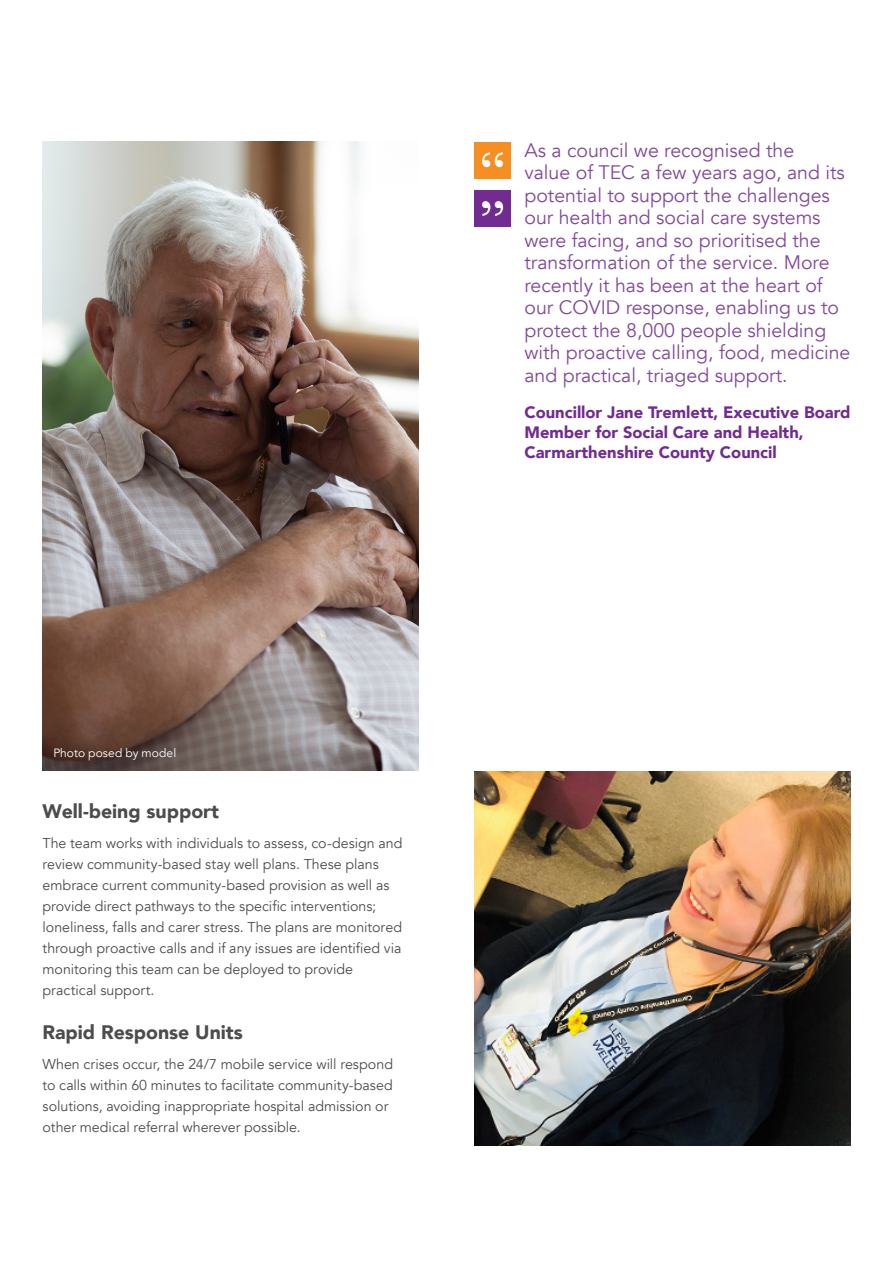
<style>
.page{position:relative;width:893px;height:1263px;background:#fff}
.page>*{position:absolute;margin:0;border:0;box-sizing:border-box;transform-origin:0 0}
._00_Quote{font:19.5px/22.5px "Avenir";color:#81489c}
._00_main_copy{font:900 19.5px "Avenir";color:#4b4c4d}
._00_Quote_signature{font:900 16.5px/19.8px "Avenir";color:#722b91}
._00_main_copy-2{font:14.25px/21px "Avenir";color:#4b4c4d}
._00_main_copy-3{font:12px "Avenir";letter-spacing:.005em;color:#fff}
</style>
<div class="page">
<img style="left:43px;top:142px;width:376px;height:629px">
<div style="left:474px;top:142px;width:37px;height:37px;background:#f68f22"></div>
<svg style="left:482px;top:152px;width:21px;height:15px"></svg>
<div style="left:474px;top:190px;width:37px;height:36px;background:#722b91"></div>
<svg style="left:482px;top:201px;width:21px;height:15px"></svg>
<img style="left:474px;top:771px;width:376px;height:374px">
<p class="_00_main_copy-3" style="left:53px;top:746px;width:124px">Photo posed by model</p>
<p class="_00_main_copy" style="left:43px;top:795px;width:178px">Well-being support</p>
<p class="_00_main_copy-2" style="left:43px;top:833px;width:362px">The team works with individuals to assess, co-design and review community-based stay well plans. These plans embrace current community-based provision as well as provide direct pathways to the specific interventions; loneliness, falls and carer stress. The plans are monitored through proactive calls and if any issues are identified via monitoring this team can be deployed to provide practical support.</p>
<p class="_00_main_copy" style="left:43px;top:1016px;width:202px">Rapid Response Units</p>
<p class="_00_main_copy-2" style="left:43px;top:1054px;width:352px">When crises occur, the 24/7 mobile service will respond to calls within 60 minutes to facilitate community-based solutions, avoiding inappropriate hospital admission or other medical referral wherever possible.</p>
<p class="_00_Quote" style="left:524px;top:139px;width:327px">As a council we recognised the<br>value of TEC a few years ago, and its potential to support the challenges our health and social care systems were facing, and so prioritised the transformation of the service. More recently it has been at the heart of our COVID response, enabling us to protect the 8,000 people shielding with proactive calling, food, medicine and practical, triaged support.</p>
<p class="_00_Quote_signature" style="left:524px;top:402px;width:327px">Councillor Jane Tremlett, Executive Board<br>Member for Social Care and Health,<br>Carmarthenshire County Council</p>
</div>
